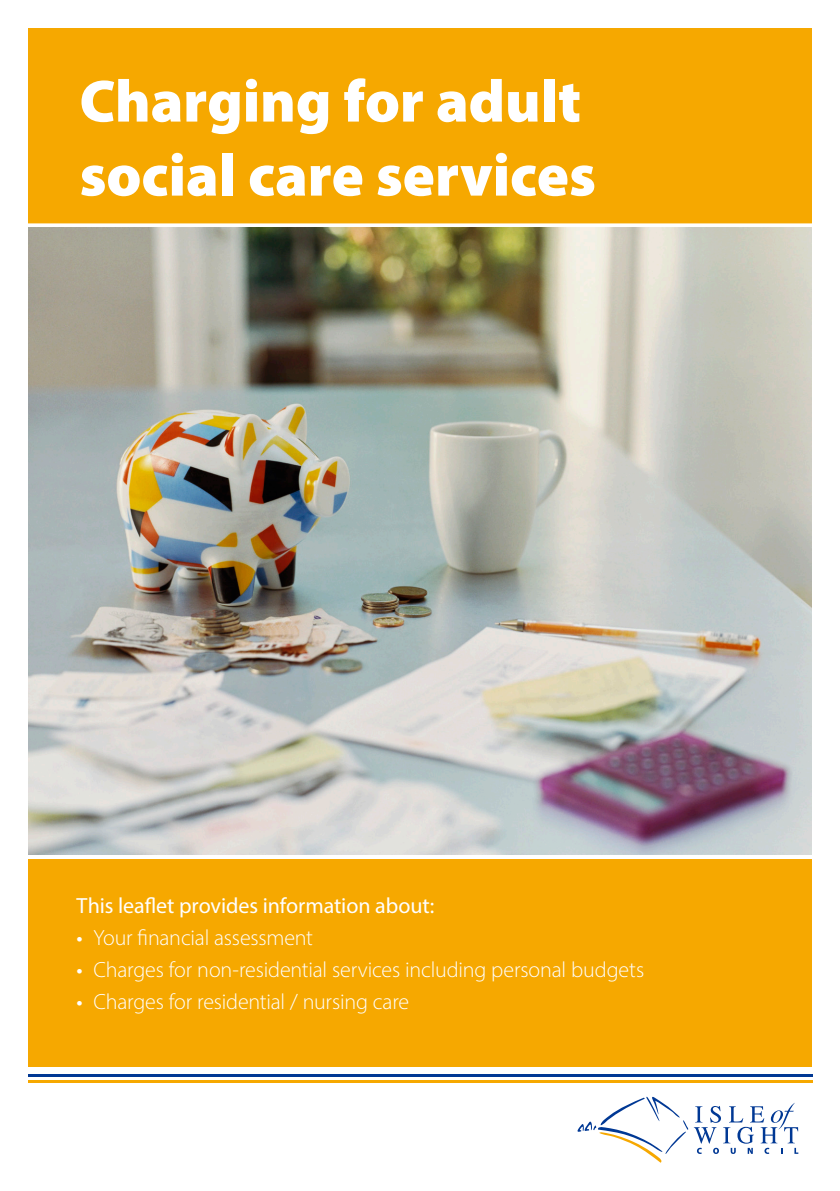
<style>
.page{position:relative;width:840px;height:1191px;background:#fff}
.page>*{position:absolute;margin:0;border:0;box-sizing:border-box;transform-origin:0 0}
.t1{font:900 60px/74px "Myriad Pro";letter-spacing:-.005em;color:#fff}
.t2{font:300 22px "Myriad Pro";letter-spacing:-.01em;color:#fff}
.t3{font:22px "Myriad Pro";letter-spacing:-.005em;color:#fff}
.s1{font-weight:400}
</style>
<div class="page">
<div style="left:28px;top:859px;width:783px;height:207px;background:#f6a800"></div>
<div style="left:28px;top:28px;width:783px;height:195px;background:#f6a800"></div>
<hr style="left:28px;top:1079px;width:784px;height:3px;background:#f6a800">
<hr style="left:28px;top:1074px;width:784px;height:3px;background:#003894">
<svg style="left:577px;top:1096px;width:220px;height:66px"></svg>
<svg style="left:28px;top:223px;width:784px;height:1px"></svg>
<svg style="left:28px;top:854px;width:783px;height:1px"></svg>
<img style="left:28px;top:227px;width:783px;height:627px">
<p class="t1" style="left:79px;top:62px;width:517px">Charging for adult social care services</p>
<p class="t3" style="left:77px;top:892px;width:359px">This leaflet provides information about:</p>
<p class="t2" style="left:77px;top:924px;width:238px"><span class="s1">•</span> Your financial assessment</p>
<p class="t2" style="left:77px;top:956px;width:569px"><span class="s1">•</span> Charges for non-residential services including personal budgets</p>
<p class="t2" style="left:77px;top:988px;width:334px"><span class="s1">•</span> Charges for residential / nursing care</p>
</div>
